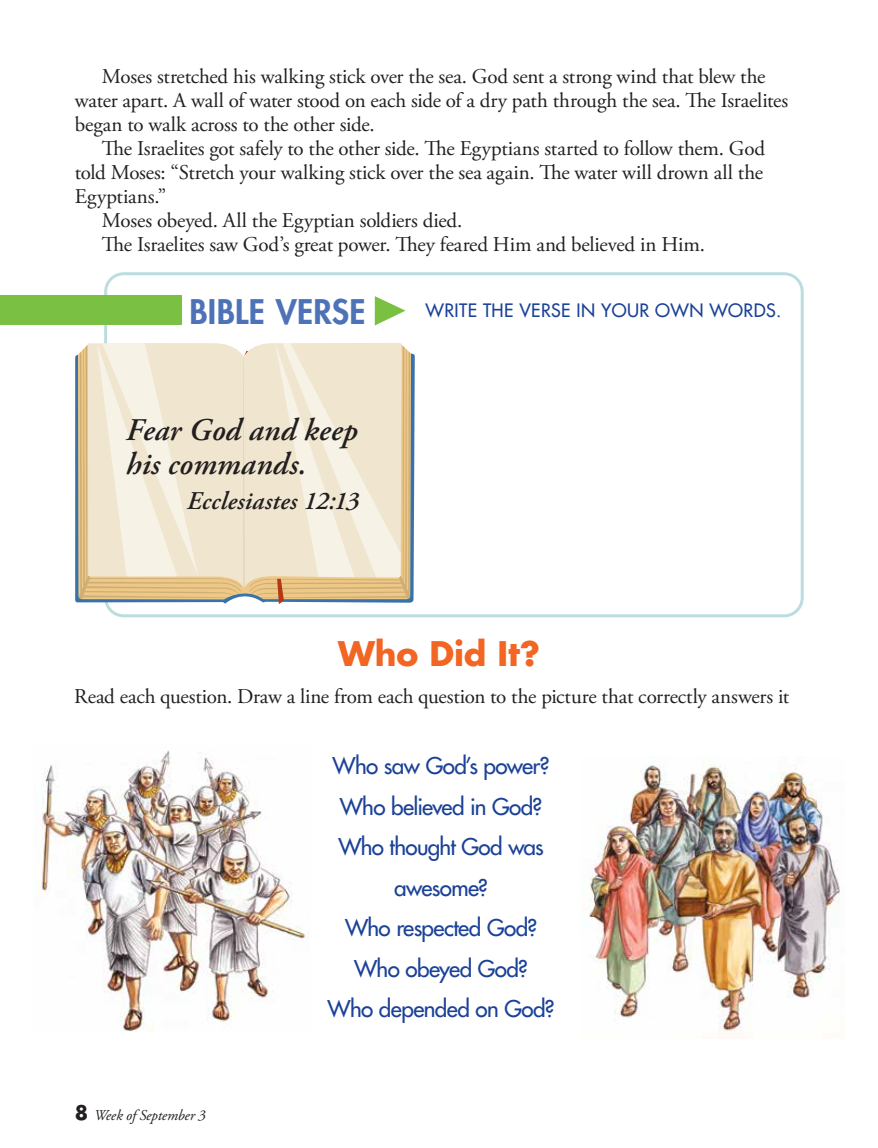
<style>
.page{position:relative;width:878px;height:1148px;background:#fff}
.page>*{position:absolute;margin:0;border:0;box-sizing:border-box;transform-origin:0 0}
.t1{font:800 33px "Futura Std";letter-spacing:.01em;color:#4e72b8}
.t2{font:700 33px "Futura Std";letter-spacing:-.01em;color:#f26522}
.t3{font:italic 600 31.5px/34.5px "Adobe Garamond Pro";letter-spacing:.005em;color:#231f20}
.t4{font:italic 600 25.5px "Adobe Garamond Pro";letter-spacing:.005em;color:#231f20}
.t5{font:500 22.5px/40.5px "Futura Std";letter-spacing:-.025em;color:#1b4298;text-align:center}
.t6{font:21px/24px "Adobe Garamond Pro";letter-spacing:-.01em;color:#231f20}
.t7{font:500 18px "Futura Std";letter-spacing:.02em;color:#1b4298}
.t8{font:italic 15px "Adobe Garamond Pro";letter-spacing:-.01em;color:#231f20}
.s1{font-family:"Utopia Std";font-weight:400;font-size:54px;color:#7ac143}
.s2{font-family:"Futura Std";font-weight:700;font-style:normal;font-size:19.5px}
</style>
<div class="page">
<div style="left:104px;top:272px;width:699px;height:345px;border:3px solid #7abbbf;border-radius:18px"></div>
<svg style="left:75px;top:353px;width:340px;height:250px;background:#6b90ae"></svg>
<svg style="left:79px;top:343px;width:331px;height:261px;background:#ede2ca"></svg>
<div style="left:0;top:295px;width:182px;height:29px;background:#7ac143"></div>
<img style="left:38px;top:750px;width:268px;height:281px">
<img style="left:589px;top:764px;width:251px;height:270px">
<p class="t6" style="left:75px;top:65px;width:714px;text-indent:27px">Moses stretched his walking stick over the sea. God sent a strong wind that blew the water apart. A wall of water stood on each side of a dry path through the sea. The Israelites began to walk across to the other side.</p>
<p class="t6" style="left:102px;top:137px;width:664px">The Israelites got safely to the other side. The Egyptians started to follow them. God</p>
<p class="t6" style="left:75px;top:161px;width:689px">told Moses: “Stretch your walking stick over the sea again. The water will drown all the</p>
<p class="t6" style="left:75px;top:185px;width:93px">Egyptians.”</p>
<p class="t6" style="left:102px;top:209px;width:362px">Moses obeyed. All the Egyptian soldiers died.</p>
<p class="t6" style="left:102px;top:233px;width:604px">The Israelites saw God’s great power. They feared Him and believed in Him.</p>
<h1 class="t1" style="left:189px;top:291px;width:220px">BIBLE VERSE<span class="s1">▶</span></h1>
<p class="t7" style="left:425px;top:299px;width:357px">WRITE THE VERSE IN YOUR OWN WORDS.</p>
<h2 class="t3" style="left:126px;top:414px;width:233px">Fear God and keep his commands.</h2>
<p class="t4" style="left:187px;top:486px;width:174px">Ecclesiastes 12:13</p>
<h1 class="t2" style="left:338px;top:631px;width:203px">Who Did It?</h1>
<p class="t6" style="left:74px;top:685px;width:716px">Read each question. Draw a line from each question to the picture that correctly answers it</p>
<p class="t8" style="left:75px;top:1105px;width:132px"><span class="s2">8</span> Week of September 3</p>
<p class="t5" style="left:327px;top:745px;width:228px">Who saw God’s power?<br>Who believed in God?<br>Who thought God was awesome?<br>Who respected God?<br>Who obeyed God?<br>Who depended on God?</p>
</div>
